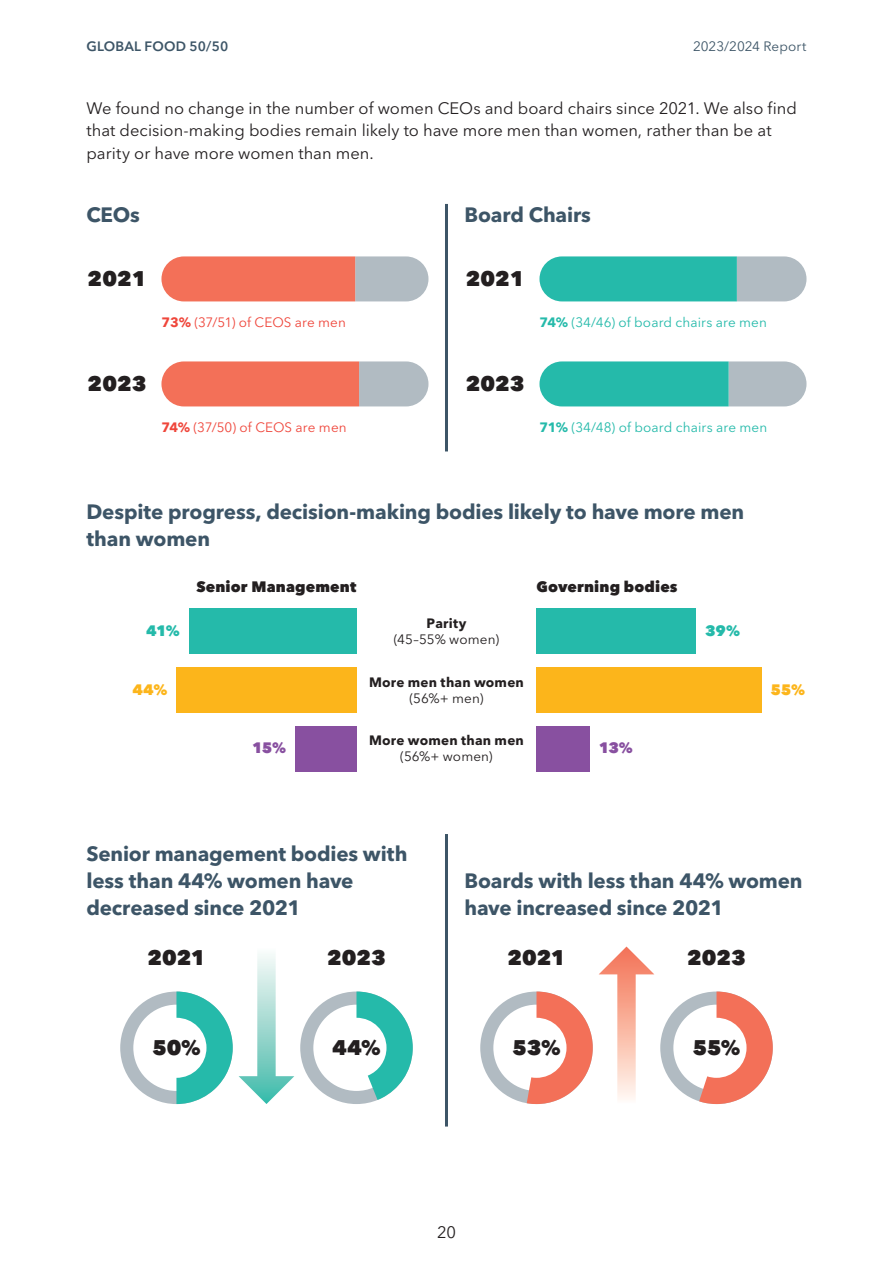
<style>
.page{position:relative;width:893px;height:1263px;background:#fff}
.page>*{position:absolute;margin:0;border:0;box-sizing:border-box;transform-origin:0 0}
.t1{font:800 21px "Avenir Next LT Pro";color:#231f20}
.figure-title{font:700 20.7px/27px "Avenir Next LT Pro";letter-spacing:-.005em;color:#3d5567}
.t2{font:700 20.55px "Avenir Next LT Pro";letter-spacing:-.005em;color:#3d5567}
.body{font:16.5px/22.5px "Avenir Next LT Pro";color:#231f20}
.t3{font:800 15px "Avenir Next LT Pro";letter-spacing:.015em;color:#231f20}
.t4{font:800 15px "Avenir Next LT Pro";color:#fcb51b}
.t5{font:800 15px "Avenir Next LT Pro";color:#25baaa}
.t6{font:800 15px "Avenir Next LT Pro";color:#8850a0}
.t7{font:13.5px "Avenir Next LT Pro";letter-spacing:.01em;color:#25baaa}
.t8{font:700 13.5px/16.2px "Avenir Next LT Pro";letter-spacing:.015em;color:#231f20;text-align:center}
.t9{font:13.5px "Avenir Next LT Pro";letter-spacing:.005em;color:#ef463b}
.t10{font:13.5px/16.2px "Avenir Next LT Pro";letter-spacing:.01em;color:#231f20;text-align:center}
.t11{font:600 13.5px "Avenir Next LT Pro";letter-spacing:.015em;color:#3d5567}
.t12{font:13.5px "Avenir Next LT Pro";letter-spacing:-.005em;color:#3d5567}
.s1{font-weight:700}
.s2{font-weight:400}
</style>
<div class="page">
<svg style="left:161px;top:256px;width:267px;height:45px;background:#e2897a"></svg>
<svg style="left:161px;top:361px;width:267px;height:45px;background:#e38879"></svg>
<svg style="left:539px;top:256px;width:267px;height:45px;background:#51bdb3"></svg>
<svg style="left:539px;top:361px;width:267px;height:45px;background:#55bdb4"></svg>
<hr style="left:445px;top:204px;width:3px;height:247px;background:#3d5567">
<div style="left:189px;top:609px;width:167px;height:45px;background:#25baaa"></div>
<div style="left:176px;top:667px;width:180px;height:45px;background:#fcb51b"></div>
<div style="left:295px;top:726px;width:61px;height:45px;background:#8850a0"></div>
<div style="left:536px;top:609px;width:160px;height:45px;background:#25baaa"></div>
<div style="left:536px;top:667px;width:225px;height:45px;background:#fcb51b"></div>
<div style="left:536px;top:726px;width:54px;height:45px;background:#8850a0"></div>
<svg style="left:120px;top:991px;width:113px;height:113px"></svg>
<svg style="left:300px;top:991px;width:113px;height:113px"></svg>
<div style="left:257px;top:946px;width:19px;height:134px;background:linear-gradient(to bottom,#fefdfc,#63c2b5)"></div>
<svg style="left:239px;top:1076px;width:55px;height:28px"></svg>
<div style="left:617px;top:971px;width:19px;height:133px;background:linear-gradient(to bottom,#f58567,#fffbf4)"></div>
<svg style="left:599px;top:946px;width:55px;height:28px"></svg>
<svg style="left:480px;top:991px;width:113px;height:113px"></svg>
<svg style="left:660px;top:991px;width:113px;height:113px"></svg>
<hr style="left:445px;top:834px;width:3px;height:292px;background:#3d5567">
<p class="t11" style="left:86px;top:38px;width:143px">GLOBAL FOOD 50/50</p>
<p class="t12" style="left:693px;top:38px;width:115px">2023/2024 Report</p>
<p class="body" style="left:86px;top:97px;width:712px">We found no change in the number of women CEOs and board chairs since 2021. We also find that decision-making bodies remain likely to have more men than women, rather than be at parity or have more women than men.</p>
<p class="t2" style="left:86px;top:202px;width:55px">CEOs</p>
<p class="t2" style="left:464px;top:202px;width:128px">Board Chairs</p>
<p class="t1" style="left:88px;top:266px;width:60px">2021</p>
<p class="t1" style="left:466px;top:266px;width:60px">2021</p>
<p class="t9" style="left:161px;top:314px;width:186px"><span class="s1">73%</span> (37/51) of CEOS are men</p>
<p class="t7" style="left:539px;top:314px;width:229px"><span class="s1">74%</span> (34/46) of board chairs are men</p>
<p class="t1" style="left:88px;top:371px;width:60px">2023</p>
<p class="t1" style="left:466px;top:371px;width:60px">2023</p>
<p class="t9" style="left:161px;top:419px;width:187px"><span class="s1">74%</span> (37/50) of CEOS are men</p>
<p class="t7" style="left:539px;top:419px;width:229px"><span class="s1">71%</span> (34/48) of board chairs are men</p>
<p class="figure-title" style="left:86px;top:498px;width:659px">Despite progress, decision-making bodies likely to have more men than women</p>
<p class="t3" style="left:196px;top:577px;width:162px">Senior Management</p>
<p class="t3" style="left:536px;top:577px;width:143px">Governing bodies</p>
<p class="t10" style="left:394px;top:615px;width:107px"><span class="s1">Parity<br></span>(45–55% women)</p>
<p class="t8" style="left:369px;top:674px;width:156px">More men than women <span class="s2">(56%+ men)</span></p>
<p class="t8" style="left:369px;top:732px;width:156px">More women than men <span class="s2">(56%+ women)</span></p>
<p class="t5" style="left:146px;top:621px;width:35px">41%</p>
<p class="t5" style="left:705px;top:621px;width:37px">39%</p>
<p class="t4" style="left:132px;top:680px;width:36px">44%</p>
<p class="t4" style="left:770px;top:680px;width:36px">55%</p>
<p class="t6" style="left:252px;top:738px;width:35px">15%</p>
<p class="t6" style="left:599px;top:738px;width:36px">13%</p>
<p class="figure-title" style="left:86px;top:840px;width:322px">Senior management bodies with less than 44% women have decreased since 2021</p>
<p class="t1" style="left:147px;top:945px;width:60px">2021</p>
<p class="t1" style="left:327px;top:945px;width:60px">2023</p>
<p class="t1" style="left:507px;top:945px;width:60px">2021</p>
<p class="t1" style="left:687px;top:945px;width:60px">2023</p>
<p class="figure-title" style="left:464px;top:867px;width:340px">Boards with less than 44% women have increased since 2021</p>
<p class="t1" style="left:152px;top:1035px;width:50px">50%</p>
<p class="t1" style="left:332px;top:1035px;width:50px">44%</p>
<p class="t1" style="left:512px;top:1035px;width:50px">53%</p>
<p class="t1" style="left:692px;top:1035px;width:50px">55%</p>
<p class="body" style="left:437px;top:1221px;width:20px">20</p>
</div>
